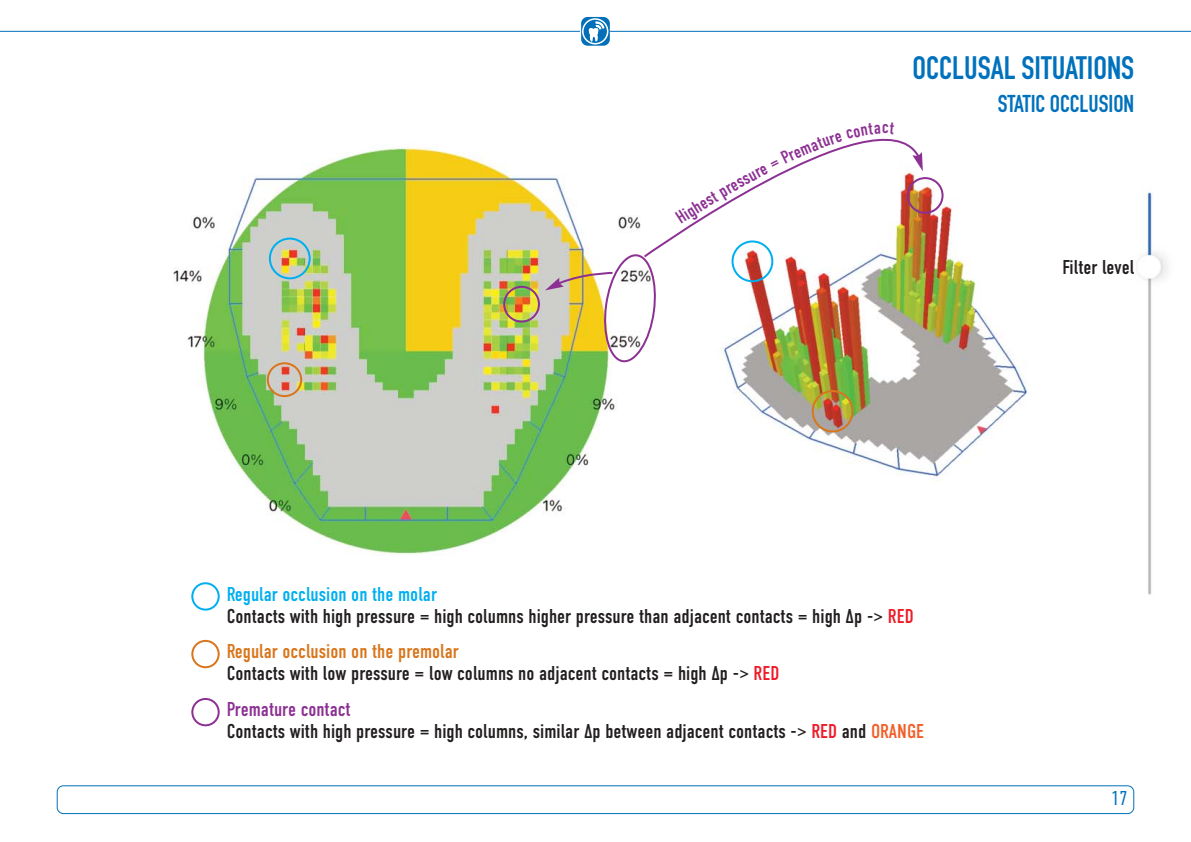
<style>
.page{position:relative;width:1191px;height:842px;background:#fff}
.page>*{position:absolute;margin:0;border:0;box-sizing:border-box;transform-origin:0 0}
.t1{font:32px "DIN Engschrift Std";color:#0071bc}
.t2{font:24px "DIN Engschrift Std";color:#0071bc}
.t3{font:20px/22px "DIN Condensed";color:#231f20}
.t4{font:300 20px "DIN Condensed";color:#0071bc}
.t5{font:18px "DIN Condensed";color:#8c3193}
.s1{color:#00afef}
.s2{color:#ed1c29}
.s3{color:#d9761c}
.s4{color:#8c3193}
.s5{color:#f15f28}
</style>
<div class="page">
<div style="left:57px;top:785px;width:1077px;height:29px;border:2px solid #0071bc;border-radius:7px"></div>
<hr style="left:0;top:31px;width:1191px;height:1px;background:#0071bc">
<img style="left:173px;top:147px;width:995px;height:448px">
<svg style="left:581px;top:17px;width:29px;height:29px"></svg>
<div style="left:582px;top:18px;width:26px;height:26px;border:2px solid #fff;border-radius:50%"></div>
<svg style="left:267px;top:362px;width:35px;height:35px"></svg>
<img style="left:811px;top:390px;width:42px;height:42px">
<svg style="left:920px;top:177px;width:23px;height:37px"></svg>
<svg style="left:269px;top:238px;width:42px;height:41px;background:#b3c1ab"></svg>
<svg style="left:731px;top:259px;width:42px;height:23px"></svg>
<svg style="left:191px;top:640px;width:29px;height:28px"></svg>
<svg style="left:191px;top:698px;width:29px;height:28px"></svg>
<svg style="left:191px;top:582px;width:29px;height:29px"></svg>
<svg style="left:642px;top:139px;width:278px;height:120px"></svg>
<svg style="left:912px;top:152px;width:10px;height:19px"></svg>
<img style="left:503px;top:253px;width:156px;height:111px">
<svg style="left:675px;top:210px;width:12px;height:14px"></svg>
<svg style="left:705px;top:138px;width:189px;height:68px"></svg>
<p class="t5" style="left:681px;top:209px;width:27px;rotate:-32deg">ighe</p>
<h1 class="t1" style="left:912px;top:57px;width:223px">OCCLUSAL SITUATIONS</h1>
<p class="t2" style="left:998px;top:95px;width:138px">STATIC OCCLUSION</p>
<p class="t3" style="left:1062px;top:258px;width:73px">Filter level</p>
<p class="t3" style="left:227px;top:585px;width:688px"><span class="s1">Regular occlusion on the molar<br></span>Contacts with high pressure = high columns higher pressure than adjacent contacts = high Δp -&gt; <span class="s2">RED</span></p>
<p class="t3" style="left:227px;top:642px;width:554px"><span class="s3">Regular occlusion on the premolar<br></span>Contacts with low pressure = low columns no adjacent contacts = high Δp -&gt; <span class="s2">RED</span></p>
<p class="t3" style="left:227px;top:700px;width:699px"><span class="s4">Premature contact<br></span>Contacts with high pressure = high columns, similar Δp between adjacent contacts -&gt; <span class="s2">RED</span> and <span class="s5">ORANGE</span></p>
<p class="t4" style="left:1111px;top:791px;width:18px">17</p>
</div>
